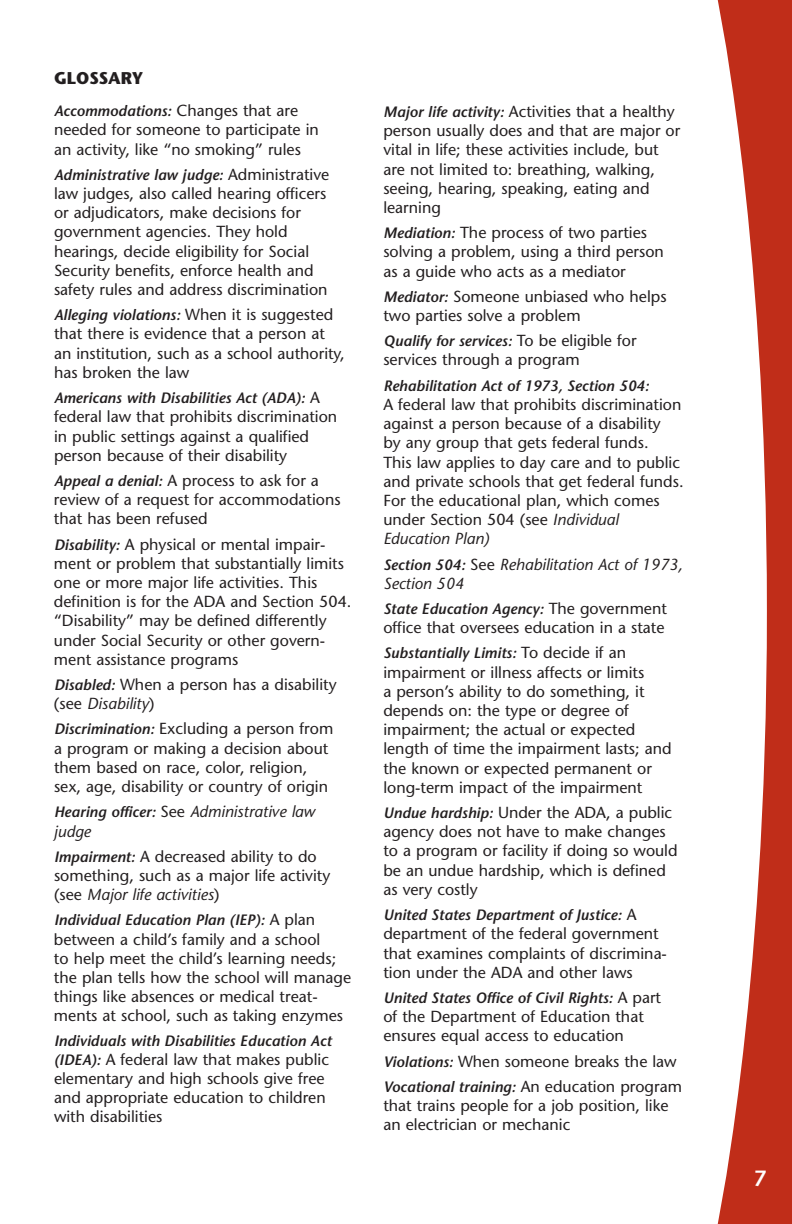
<style>
.page{position:relative;width:792px;height:1224px;background:#fff}
.page>*{position:absolute;margin:0;border:0;box-sizing:border-box;transform-origin:0 0}
.t1{font:600 22px "Stone Sans";color:#fff}
.t2{font:700 17px "Stone Sans";color:#231f20}
.t3{font:16px/19.2px "Stone Sans";color:#231f20}
.t4{font:italic 16px/19.2px "Stone Sans";color:#231f20}
.t5{font:italic 600 15px "Stone Sans";color:#231f20}
.s1{font-weight:400;font-style:normal;font-size:16px}
.s2{font-weight:600;font-style:italic;font-size:15px}
.s3{font-style:italic}
.s4{font-weight:600;font-size:15px}
.s5{font-style:normal}
</style>
<div class="page">
<svg style="left:717px;top:0;width:75px;height:1224px;fill:#c02d19"></svg>
<p class="t2" style="left:54px;top:72px;width:91px">GLOSSARY</p>
<p class="t5" style="left:54px;top:105px;width:246px">Accommodations: <span class="s1">Changes that are</span></p>
<p class="t3" style="left:54px;top:122px;width:266px">needed for someone to participate in an activity, like “no smoking” rules</p>
<p class="t5" style="left:54px;top:169px;width:277px">Administrative law judge: <span class="s1">Administrative</span></p>
<p class="t3" style="left:54px;top:186px;width:275px">law judges, also called hearing officers or adjudicators, make decisions for government agencies. They hold hearings, decide eligibility for Social Security benefits, enforce health and safety rules and address discrimination</p>
<p class="t5" style="left:54px;top:309px;width:281px">Alleging violations: <span class="s1">When it is suggested</span></p>
<p class="t3" style="left:54px;top:326px;width:292px">that there is evidence that a person at an institution, such as a school authority, has broken the law</p>
<p class="t5" style="left:54px;top:392px;width:267px">Americans with Disabilities Act (ADA): <span class="s1">A</span></p>
<p class="t3" style="left:54px;top:409px;width:285px">federal law that prohibits discrimination in public settings against a qualified person because of their disability</p>
<p class="t3" style="left:54px;top:472px;width:288px"><span class="s2">Appeal a denial:</span> A process to ask for a review of a request for accommodations that has been refused</p>
<p class="t3" style="left:54px;top:536px;width:299px"><span class="s2">Disability:</span> A physical or mental impair&shy;ment or problem that substantially limits one or more major life activities. This definition is for the ADA and Section 504. “Disability” may be defined differently under Social Security or other govern&shy;ment assistance programs</p>
<p class="t3" style="left:54px;top:677px;width:284px"><span class="s2">Disabled:</span> When a person has a disability (see <span class="s3">Disability</span>)</p>
<p class="t3" style="left:54px;top:721px;width:281px"><span class="s2">Discrimination:</span> Excluding a person from a program or making a decision about them based on race, color, religion, sex, age, disability or country of origin</p>
<p class="t4" style="left:54px;top:804px;width:263px"><span class="s4">Hearing officer:</span> <span class="s5">See</span> Administrative law judge</p>
<p class="t3" style="left:54px;top:848px;width:278px"><span class="s2">Impairment:</span> A decreased ability to do something, such as a major life activity (see <span class="s3">Major life activities</span>)</p>
<p class="t5" style="left:54px;top:914px;width:263px">Individual Education Plan (IEP): <span class="s1">A plan</span></p>
<p class="t3" style="left:54px;top:931px;width:299px">between a child’s family and a school<br>to help meet the child’s learning needs; the plan tells how the school will manage things like absences or medical treat&shy;ments at school, such as taking enzymes</p>
<p class="t5" style="left:54px;top:1035px;width:279px">Individuals with Disabilities Education Act</p>
<p class="t3" style="left:54px;top:1051px;width:277px"><span class="s2">(IDEA):</span> A federal law that makes public elementary and high schools give free and appropriate education to children with disabilities</p>
<p class="t3" style="left:383px;top:103px;width:298px"><span class="s2">Major life activity:</span> Activities that a healthy person usually does and that are major or vital in life; these activities include, but are not limited to: breathing, walking, seeing, hearing, speaking, eating and learning</p>
<p class="t3" style="left:383px;top:225px;width:282px"><span class="s2">Mediation:</span> The process of two parties solving a problem, using a third person as a guide who acts as a mediator</p>
<p class="t3" style="left:383px;top:288px;width:285px"><span class="s2">Mediator:</span> Someone unbiased who helps two parties solve a problem</p>
<p class="t5" style="left:383px;top:335px;width:255px">Qualify for services: <span class="s1">To be eligible for</span></p>
<p class="t3" style="left:383px;top:352px;width:198px">services through a program</p>
<p class="t5" style="left:383px;top:380px;width:267px">Rehabilitation Act of 1973, Section 504:</p>
<p class="t3" style="left:383px;top:396px;width:302px">A federal law that prohibits discrimination against a person because of a disability<br>by any group that gets federal funds.<br>This law applies to day care and to public and private schools that get federal funds.<br>For the educational plan, which comes under Section 504 (see <span class="s3">Individual Education Plan)</span></p>
<p class="t4" style="left:383px;top:556px;width:301px"><span class="s4">Section 504:</span> <span class="s5">See</span> Rehabilitation Act of 1973,<br>Section 504</p>
<p class="t5" style="left:383px;top:603px;width:285px">State Education Agency: <span class="s1">The government</span></p>
<p class="t3" style="left:383px;top:620px;width:283px">office that oversees education in a state</p>
<p class="t5" style="left:383px;top:647px;width:244px">Substantially Limits: <span class="s1">To decide if an</span></p>
<p class="t3" style="left:383px;top:664px;width:290px">impairment or illness affects or limits<br>a person’s ability to do something, it depends on: the type or degree of impairment; the actual or expected length of time the impairment lasts; and the known or expected permanent or long-term impact of the impairment</p>
<p class="t3" style="left:383px;top:805px;width:296px"><span class="s2">Undue hardship:</span> Under the ADA, a public agency does not have to make changes to a program or facility if doing so would be an undue hardship, which is defined as very costly</p>
<p class="t5" style="left:383px;top:909px;width:255px">United States Department of Justice: <span class="s1">A</span></p>
<p class="t3" style="left:383px;top:926px;width:285px">department of the federal government that examines complaints of discrimina&shy;tion under the ADA and other laws</p>
<p class="t5" style="left:383px;top:992px;width:279px">United States Office of Civil Rights: <span class="s1">A part</span></p>
<p class="t3" style="left:383px;top:1009px;width:262px">of the Department of Education that ensures equal access to education</p>
<p class="t3" style="left:383px;top:1053px;width:295px"><span class="s2">Violations:</span> When someone breaks the law</p>
<p class="t5" style="left:383px;top:1081px;width:300px">Vocational training: <span class="s1">An education program</span></p>
<p class="t3" style="left:383px;top:1098px;width:287px">that trains people for a job position, like an electrician or mechanic</p>
<h1 class="t1" style="left:754px;top:1170px;width:14px">7</h1>
</div>
